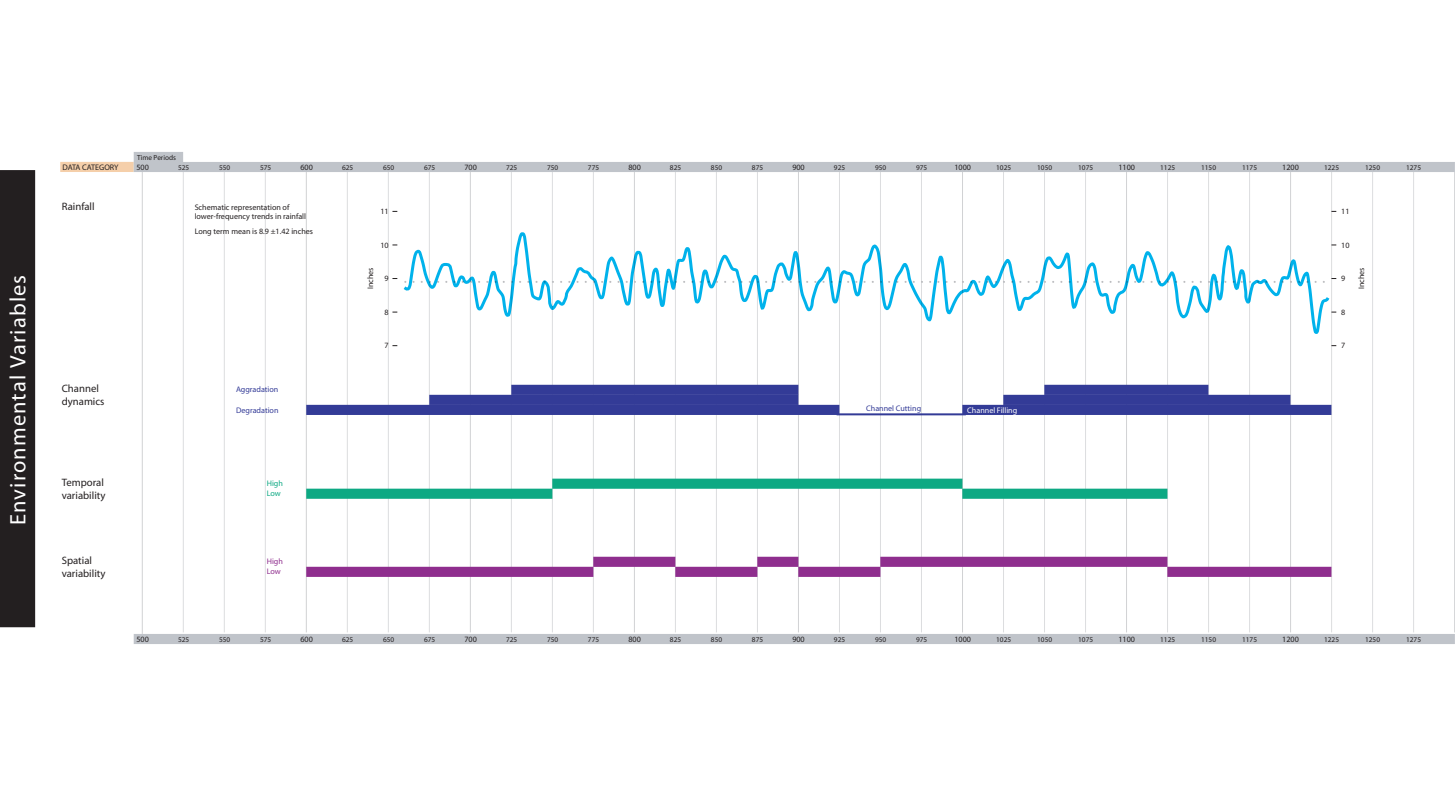
<style>
.page{position:relative;width:1455px;height:792px;background:#fff}
.page>*{position:absolute;margin:0;border:0;box-sizing:border-box;transform-origin:0 0}
.t1{font:700 22.4px "Helvetica";letter-spacing:.05em;color:#fff}
.t2{font:700 10.7px/12.9px "Helvetica";color:#231f20}
.t3{font:8.1px/9.7px "Helvetica";color:#231f20}
.t4{font:700 8.1px "Helvetica";color:#231f20}
.t5{font:8.1px "Helvetica";color:#333b97}
.t6{font:condensed 8.1px "Helvetica";color:#231f20}
.t7{font:8.1px "Helvetica";color:#fff}
.t8{font:8.1px/10px "Helvetica";color:#0da983}
.t9{font:8.1px/10px "Helvetica";color:#8f2e8e}
.t10{font:7.3px "Helvetica";color:#231f20}
</style>
<div class="page">
<svg style="left:142px;top:172px;width:1px;height:462px"></svg>
<svg style="left:306px;top:172px;width:1px;height:461px"></svg>
<svg style="left:1454px;top:172px;width:1px;height:461px"></svg>
<svg style="left:224px;top:172px;width:1px;height:461px"></svg>
<svg style="left:1372px;top:172px;width:1px;height:461px"></svg>
<svg style="left:1413px;top:172px;width:1px;height:461px"></svg>
<svg style="left:265px;top:172px;width:1px;height:461px"></svg>
<svg style="left:183px;top:172px;width:1px;height:461px"></svg>
<svg style="left:347px;top:172px;width:1px;height:461px"></svg>
<div style="left:134px;top:152px;width:49px;height:10px;background:#c0c4ca"></div>
<div style="left:60px;top:162px;width:74px;height:10px;background:#f5cfaa"></div>
<div style="left:134px;top:162px;width:1321px;height:10px;background:#c0c4ca"></div>
<div style="left:306px;top:489px;width:246px;height:10px;background:#0da983"></div>
<div style="left:306px;top:567px;width:287px;height:10px;background:#8f2e8e"></div>
<div style="left:306px;top:405px;width:533px;height:10px;background:#333b97"></div>
<svg style="left:388px;top:172px;width:949px;height:461px"></svg>
<svg style="left:404px;top:232px;width:925px;height:102px"></svg>
<div style="left:134px;top:634px;width:1321px;height:10px;background:#c0c4ca"></div>
<div style="left:0;top:170px;width:35px;height:457px;background:#231f20"></div>
<h1 class="t1" style="left:7px;top:525px;width:251px;rotate:-90deg">Environmental Variables</h1>
<p class="t10" style="left:137px;top:154px;width:41px">Time Periods</p>
<p class="t3" style="left:62px;top:163px;width:58px">DATA CATEGORY</p>
<p class="t4" style="left:136px;top:163px;width:14px">500</p>
<p class="t10" style="left:178px;top:164px;width:13px">525</p>
<p class="t10" style="left:219px;top:164px;width:13px">550</p>
<p class="t10" style="left:260px;top:164px;width:13px">575</p>
<p class="t4" style="left:300px;top:163px;width:14px">600</p>
<p class="t10" style="left:342px;top:164px;width:13px">625</p>
<p class="t10" style="left:383px;top:164px;width:13px">650</p>
<p class="t10" style="left:424px;top:164px;width:13px">675</p>
<p class="t4" style="left:464px;top:163px;width:14px">700</p>
<p class="t10" style="left:506px;top:164px;width:13px">725</p>
<p class="t10" style="left:547px;top:164px;width:13px">750</p>
<p class="t10" style="left:588px;top:164px;width:13px">775</p>
<p class="t4" style="left:628px;top:163px;width:14px">800</p>
<p class="t10" style="left:670px;top:164px;width:13px">825</p>
<p class="t10" style="left:711px;top:164px;width:13px">850</p>
<p class="t10" style="left:752px;top:164px;width:13px">875</p>
<p class="t4" style="left:792px;top:163px;width:14px">900</p>
<p class="t10" style="left:834px;top:164px;width:13px">925</p>
<p class="t10" style="left:875px;top:164px;width:13px">950</p>
<p class="t10" style="left:916px;top:164px;width:13px">975</p>
<p class="t4" style="left:954px;top:163px;width:18px">1000</p>
<p class="t10" style="left:996px;top:164px;width:16px">1025</p>
<p class="t10" style="left:1037px;top:164px;width:16px">1050</p>
<p class="t10" style="left:1078px;top:164px;width:16px">1075</p>
<p class="t4" style="left:1118px;top:163px;width:18px">1100</p>
<p class="t10" style="left:1160px;top:164px;width:16px">1125</p>
<p class="t10" style="left:1201px;top:164px;width:16px">1150</p>
<p class="t10" style="left:1242px;top:164px;width:16px">1175</p>
<p class="t4" style="left:1282px;top:163px;width:18px">1200</p>
<p class="t10" style="left:1324px;top:164px;width:16px">1225</p>
<p class="t10" style="left:1365px;top:164px;width:16px">1250</p>
<p class="t10" style="left:1406px;top:164px;width:16px">1275</p>
<h2 class="t2" style="left:62px;top:200px;width:34px">Rainfall</h2>
<p class="t3" style="left:195px;top:203px;width:113px">Schematic representation of lower-frequency trends in rainfall</p>
<p class="t3" style="left:195px;top:227px;width:120px">Long term mean is 8.9 ±1.42 inches</p>
<p class="t6" style="left:366px;top:289px;width:23px;rotate:-90deg">Inches</p>
<p class="t6" style="left:380px;top:207px;width:10px">11</p>
<p class="t6" style="left:380px;top:241px;width:10px">10</p>
<p class="t6" style="left:385px;top:274px;width:6px">9</p>
<p class="t6" style="left:385px;top:308px;width:6px">8</p>
<p class="t6" style="left:385px;top:341px;width:6px">7</p>
<h2 class="t2" style="left:62px;top:383px;width:44px">Channel dynamics</h2>
<p class="t5" style="left:236px;top:386px;width:44px">Aggradation</p>
<p class="t5" style="left:236px;top:406px;width:44px">Degradation</p>
<p class="t5" style="left:866px;top:404px;width:56px">Channel Cutting</p>
<p class="t7" style="left:967px;top:406px;width:51px">Channel Filling</p>
<h2 class="t2" style="left:62px;top:477px;width:45px">Temporal variability</h2>
<p class="t8" style="left:267px;top:479px;width:18px">High<br>Low</p>
<h2 class="t2" style="left:62px;top:555px;width:45px">Spatial variability</h2>
<p class="t9" style="left:267px;top:557px;width:18px">High<br>Low</p>
<p class="t6" style="left:1341px;top:207px;width:10px">11</p>
<p class="t6" style="left:1341px;top:241px;width:10px">10</p>
<p class="t6" style="left:1341px;top:274px;width:6px">9</p>
<p class="t6" style="left:1341px;top:308px;width:6px">8</p>
<p class="t6" style="left:1341px;top:341px;width:6px">7</p>
<p class="t6" style="left:1357px;top:289px;width:23px;rotate:-90deg">Inches</p>
<p class="t4" style="left:136px;top:635px;width:14px">500</p>
<p class="t10" style="left:178px;top:636px;width:13px">525</p>
<p class="t10" style="left:219px;top:636px;width:13px">550</p>
<p class="t10" style="left:260px;top:636px;width:13px">575</p>
<p class="t4" style="left:300px;top:635px;width:14px">600</p>
<p class="t10" style="left:342px;top:636px;width:13px">625</p>
<p class="t10" style="left:383px;top:636px;width:13px">650</p>
<p class="t10" style="left:424px;top:636px;width:13px">675</p>
<p class="t4" style="left:464px;top:635px;width:14px">700</p>
<p class="t10" style="left:506px;top:636px;width:13px">725</p>
<p class="t10" style="left:547px;top:636px;width:13px">750</p>
<p class="t10" style="left:588px;top:636px;width:13px">775</p>
<p class="t4" style="left:628px;top:635px;width:14px">800</p>
<p class="t10" style="left:670px;top:636px;width:13px">825</p>
<p class="t10" style="left:711px;top:636px;width:13px">850</p>
<p class="t10" style="left:752px;top:636px;width:13px">875</p>
<p class="t4" style="left:792px;top:635px;width:14px">900</p>
<p class="t10" style="left:834px;top:636px;width:13px">925</p>
<p class="t10" style="left:875px;top:636px;width:13px">950</p>
<p class="t10" style="left:916px;top:636px;width:13px">975</p>
<p class="t4" style="left:954px;top:635px;width:18px">1000</p>
<p class="t10" style="left:996px;top:636px;width:16px">1025</p>
<p class="t10" style="left:1037px;top:636px;width:16px">1050</p>
<p class="t10" style="left:1078px;top:636px;width:16px">1075</p>
<p class="t4" style="left:1118px;top:635px;width:18px">1100</p>
<p class="t10" style="left:1160px;top:636px;width:16px">1125</p>
<p class="t10" style="left:1201px;top:636px;width:16px">1150</p>
<p class="t10" style="left:1242px;top:636px;width:16px">1175</p>
<p class="t4" style="left:1282px;top:635px;width:18px">1200</p>
<p class="t10" style="left:1324px;top:636px;width:16px">1225</p>
<p class="t10" style="left:1365px;top:636px;width:16px">1250</p>
<p class="t10" style="left:1406px;top:636px;width:16px">1275</p>
</div>
